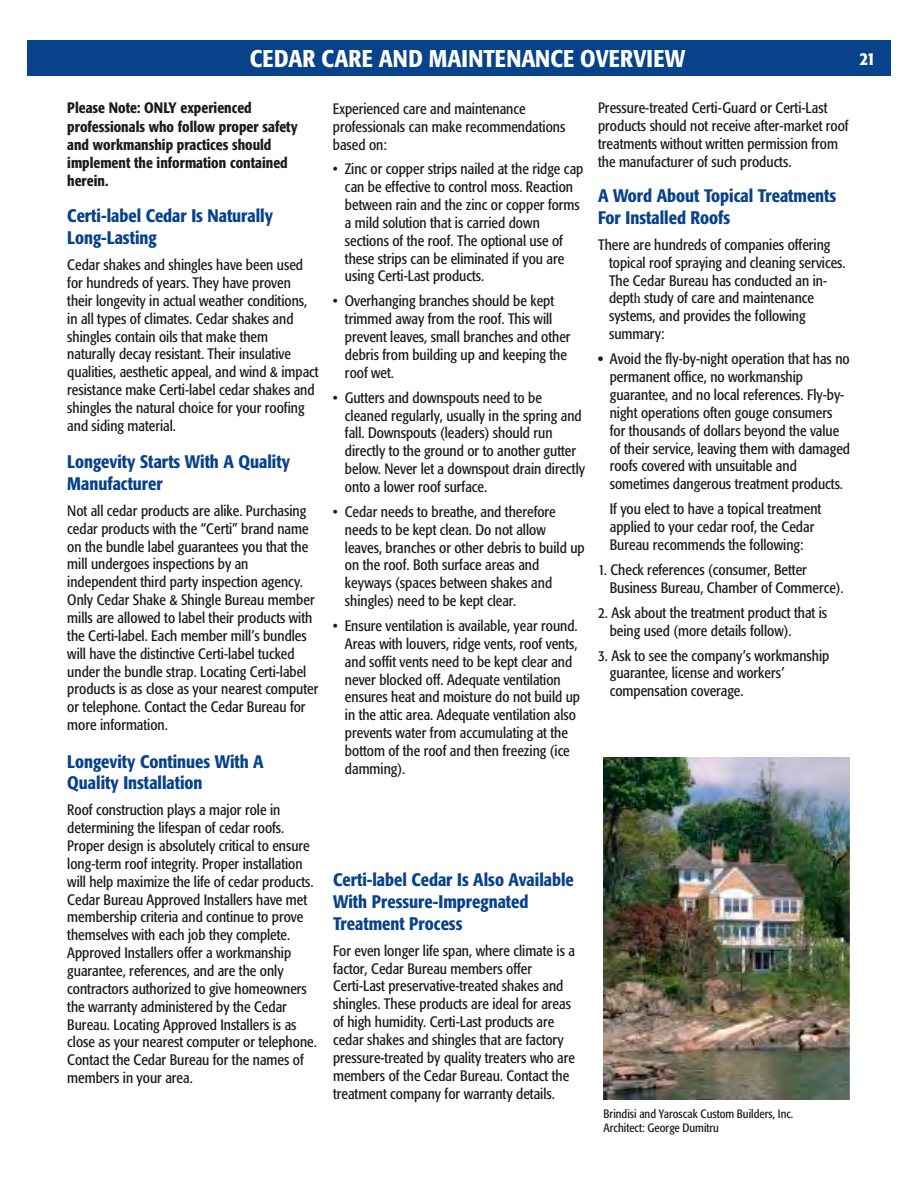
<style>
.page{position:relative;width:918px;height:1188px;background:#fff}
.page>*{position:absolute;margin:0;border:0;box-sizing:border-box;transform-origin:0 0}
.t1{font:500 condensed 24px "Formata";letter-spacing:.005em;color:#fff}
.t2{font:500 condensed 18px/21.8px "Formata";color:#07428a}
.t3{font:500 condensed 18px "Formata";color:#fff}
.t4{font:condensed 15px/17.9px "Formata";color:#1b1b1b}
.t5{font:500 condensed 15px/18.1px "Formata";color:#1b1b1b}
.t6{font:condensed 12px/14.2px "Formata";color:#1b1b1b}
.s1{font-family:"Garamond IT Cby BT"}
.s2{font-weight:500}
</style>
<div class="page">
<div style="left:27px;top:40px;width:864px;height:36px;background:#07428a"></div>
<img style="left:604px;top:758px;width:246px;height:342px">
<h1 class="t1" style="left:250px;top:49px;width:437px">CEDAR CARE AND MAINTENANCE OVERVIEW</h1>
<p class="t3" style="left:860px;top:51px;width:17px">21</p>
<p class="t5" style="left:67px;top:101px;width:232px">Please Note: ONLY experienced professionals who follow proper safety and workmanship practices should implement the information contained herein.</p>
<p class="t2" style="left:67px;top:207px;width:207px">Certi-label Cedar Is Naturally<br>Long-Lasting</p>
<p class="t4" style="left:67px;top:258px;width:253px">Cedar shakes and shingles have been used for hundreds of years. They have proven their longevity in actual weather conditions, in all types of climates. Cedar shakes and shingles contain oils that make them naturally decay resistant. Their insulative qualities, aesthetic appeal, and wind &amp; impact resistance make Certi-label cedar shakes and shingles the natural choice for your roofing and siding material.</p>
<p class="t2" style="left:67px;top:453px;width:224px">Longevity Starts With A Quality<br>Manufacturer</p>
<p class="t4" style="left:67px;top:503px;width:253px">Not all cedar products are alike. Purchasing cedar products with the “Certi” brand name on the bundle label guarantees you that the mill undergoes inspections by an independent third party inspection agency.<br>Only Cedar Shake &amp; Shingle Bureau member mills are allowed to label their products with the Certi-label. Each member mill’s bundles will have the distinctive Certi-label tucked under the bundle strap. Locating Certi-label products is as close as your nearest computer or telephone. Contact the Cedar Bureau for more information.</p>
<p class="t2" style="left:67px;top:752px;width:198px">Longevity Continues With A<br>Quality Installation</p>
<p class="t4" style="left:67px;top:803px;width:251px">Roof construction plays a major role in determining the lifespan of cedar roofs.<br>Proper design is absolutely critical to ensure long-term roof integrity. Proper installation will help maximize the life of cedar products.<br>Cedar Bureau Approved Installers have met membership criteria and continue to prove themselves with each job they complete.<br>Approved Installers offer a workmanship guarantee, references, and are the only contractors authorized to give homeowners the warranty administered by the Cedar Bureau. Locating Approved Installers is as close as your nearest computer or telephone.<br>Contact the Cedar Bureau for the names of members in your area.</p>
<p class="t4" style="left:333px;top:101px;width:234px">Experienced care and maintenance professionals can make recommendations based on:</p>
<p class="t4" style="left:345px;top:162px;width:240px;text-indent:-12px">• Zinc or copper strips nailed at the ridge cap can be effective to control moss. Reaction between rain and the zinc or copper forms a mild solution that is carried down sections of the roof. The optional use of these strips can be eliminated if you are using Certi-Last products.</p>
<p class="t4" style="left:345px;top:294px;width:227px;text-indent:-12px">• Overhanging branches should be kept trimmed away from the roof. This will prevent leaves, small branches and other debris from building up and keeping the roof wet.</p>
<p class="t4" style="left:345px;top:390px;width:242px;text-indent:-12px">• Gutters and downspouts need to be cleaned regularly, usually in the spring and fall. Downspouts (leaders) should run directly to the ground or to another gutter below. Never let a downspout drain directly onto a lower roof surface.</p>
<p class="t4" style="left:345px;top:504px;width:241px;text-indent:-12px">• Cedar needs to breathe, and therefore needs to be kept clean. Do not allow leaves, branches or other debris to build up on the roof. Both surface areas and keyways (spaces between shakes and shingles) need to be kept clear.</p>
<p class="t4" style="left:345px;top:618px;width:237px;text-indent:-12px">• Ensure ventilation is available, year round.<br>Areas with louvers, ridge vents, roof vents, and soffit vents need to be kept clear and never blocked off. Adequate ventilation ensures heat and moisture do not build up in the attic area. Adequate ventilation also prevents water from accumulating at the bottom of the roof and then freezing (ice damming).</p>
<p class="t4" style="left:598px;top:101px;width:252px">Pressure-treated Certi-Guard or Certi-Last products should not receive after-market roof treatments without written permission from the manufacturer of such products.</p>
<p class="t2" style="left:598px;top:187px;width:240px">A Word About Topical Treatments<br>For Installed Roofs</p>
<p class="t4" style="left:609px;top:237px;width:238px;text-indent:-11px">There are hundreds of companies offering topical roof spraying and cleaning services.<br>The Cedar Bureau has conducted an in&shy;dept<span class="s1">h</span> study of care and maintenance systems, and provides the following summary:</p>
<p class="t4" style="left:610px;top:352px;width:242px;text-indent:-12px"><span class="s2">•</span> Avoid the fly-by-night operation that has no permanent office, no workmanship guarantee, and no local references. Fly-by&shy;night operations often gouge consumers for thousands of dollars beyond the value of their service, leaving them with damaged roofs covered with unsuitable and sometimes dangerous treatment products.</p>
<p class="t4" style="left:610px;top:502px;width:213px">If you elect to have a topical treatment applied to your cedar roof, the Cedar<br>Bureau recommends the following:</p>
<p class="t4" style="left:610px;top:562px;width:235px;text-indent:-12px">1. Check references (consumer, Better<br>Business Bureau, Chamber of Commerce).</p>
<p class="t4" style="left:610px;top:605px;width:219px;text-indent:-12px">2. Ask about the treatment product that is being used (more details follow).</p>
<p class="t4" style="left:610px;top:648px;width:221px;text-indent:-12px">3. Ask to see the company’s workmanship guarantee, license and workers’ compensation coverage.</p>
<p class="t2" style="left:333px;top:871px;width:242px">Certi-label Cedar Is Also Available<br>With Pressure-Impregnated<br>Treatment Process</p>
<p class="t4" style="left:333px;top:943px;width:243px">For even longer life span, where climate is a factor, Cedar Bureau members offer Certi-Last preservative-treated shakes and shingles. These products are ideal for areas of high humidity. Certi-Last products are cedar shakes and shingles that are factory pressure-treated by quality treaters who are members of the Cedar Bureau. Contact the treatment company for warranty details.</p>
<p class="t6" style="left:604px;top:1108px;width:191px">Brindisi and Yaroscak Custom Builders, Inc.<br>Architect: George Dumitru</p>
</div>
